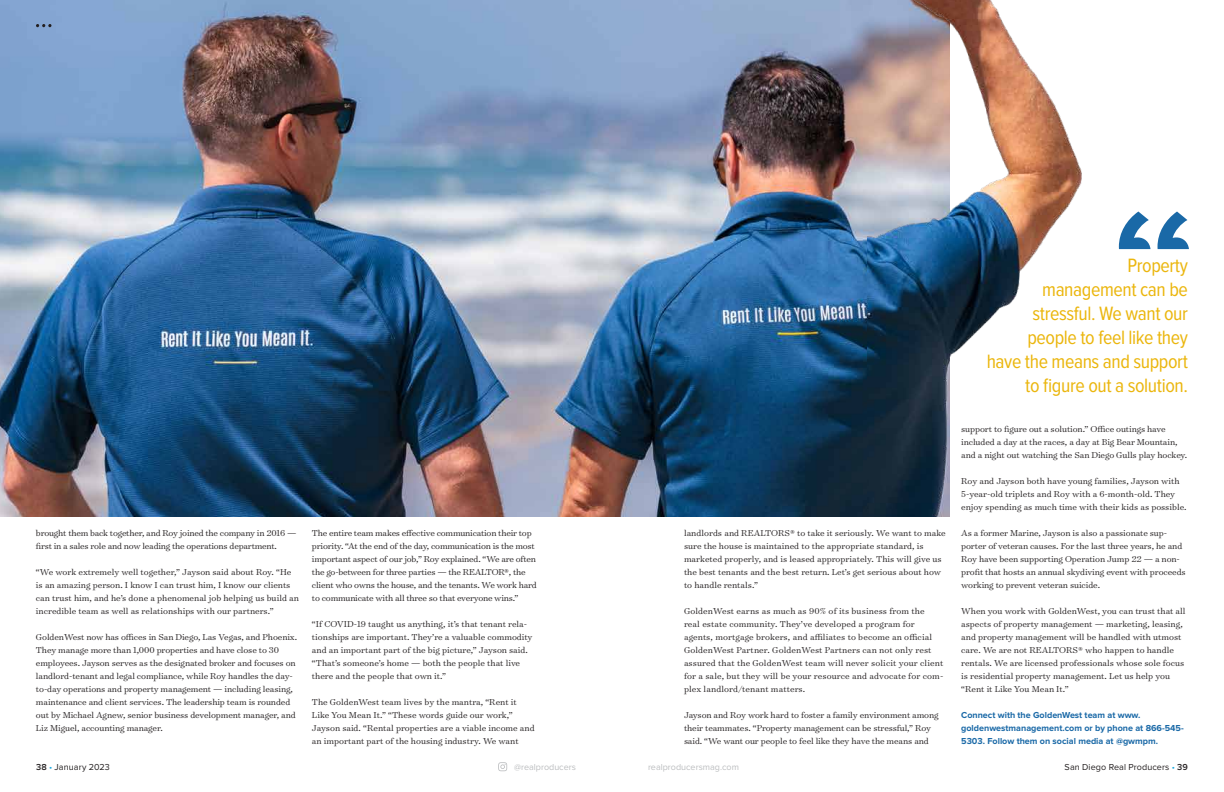
<style>
.page{position:relative;width:1224px;height:792px;background:#fff}
.page>*{position:absolute;margin:0;border:0;box-sizing:border-box;transform-origin:0 0}
.t1{font:20px/24px "Proxima Nova Cond";letter-spacing:-.02em;color:#ebb60d;text-align:right}
.t2{font:300 9.8px/13px "Surveyor Text";letter-spacing:-.01em;color:#231f20}
.t3{font:300 9.8px/13px "Surveyor Text";letter-spacing:.01em;color:#231f20}
.t4{font:700 9px/13px "Proxima Nova";color:#1a69a7}
.t5{font:9px "Proxima Nova";letter-spacing:.01em;color:#231f20}
.t6{font:9px "Proxima Nova";color:#bcbec0}
.s1{font-weight:600}
.s2{color:#19a8e0}
</style>
<div class="page">
<svg style="left:498px;top:762px;width:9px;height:9px"></svg>
<img style="left:0;top:0;width:867px;height:516px">
<svg style="left:36px;top:24px;width:15px;height:3px"></svg>
<img style="left:867px;top:0;width:215px;height:516px">
<svg style="left:1119px;top:212px;width:70px;height:37px"></svg>
<p class="t2" style="left:36px;top:526px;width:262px">brought them back together, and Roy joined the company in 2016 — first in a sales role and now leading the operations department.</p>
<p class="t2" style="left:36px;top:565px;width:264px">“We work extremely well together,” Jayson said about Roy. “He is an amazing person. I know I can trust him, I know our clients can trust him, and he’s done a phenomenal job helping us build an incredible team as well as relationships with our partners.”</p>
<p class="t2" style="left:36px;top:630px;width:263px">GoldenWest now has offices in San Diego, Las Vegas, and Phoenix.<br>They manage more than 1,000 properties and have close to 30 employees. Jayson serves as the designated broker and focuses on landlord-tenant and legal compliance, while Roy handles the day&shy;to-day operations and property management — including leasing, maintenance and client services. The leadership team is rounded out by Michael Agnew, senior business development manager, and Liz Miguel, accounting manager.</p>
<p class="t2" style="left:312px;top:526px;width:226px">The entire team makes effective communication their top priority. “At the end of the day, communication is the most important aspect of our job,” Roy explained. “We are often the go-between for three parties — the REALTOR®, the client who owns the house, and the tenants. We work hard to communicate with all three so that everyone wins.”</p>
<p class="t2" style="left:312px;top:617px;width:222px">“If COVID-19 taught us anything, it’s that tenant rela&shy;tionships are important. They’re a valuable commodity and an important part of the big picture,” Jayson said. “That’s someone’s home — both the people that live there and the people that own it.”</p>
<p class="t2" style="left:312px;top:695px;width:224px">The GoldenWest team lives by the mantra, “Rent it Like You Mean It.” “These words guide our work,” Jayson said. “Rental properties are a viable income and an important part of the housing industry. We want</p>
<p class="t2" style="left:684px;top:526px;width:263px">landlords and REALTORS® to take it seriously. We want to make sure the house is maintained to the appropriate standard, is marketed properly, and is leased appropriately. This will give us the best tenants and the best return. Let’s get serious about how to handle rentals.”</p>
<p class="t3" style="left:684px;top:604px;width:261px">GoldenWest earns as much as 90% of its business from the<br>real estate community. They’ve developed a program for agents, mortgage brokers, and affiliates to become an official GoldenWest Partner. GoldenWest Partners can not only rest assured that the GoldenWest team will never solicit your client for a sale, but they will be your resource and advocate for com&shy;plex landlord/tenant matters.</p>
<p class="t2" style="left:684px;top:708px;width:256px">Jayson and Roy work hard to foster a family environment among their teammates. “Property management can be stressful,” Roy said. “We want our people to feel like they have the means and</p>
<h1 class="t1" style="left:987px;top:254px;width:203px">Property<br>management can be stressful. We want our people to feel like they<br>have the means and support to figure out a solution.</h1>
<p class="t2" style="left:961px;top:422px;width:228px">support to figure out a solution.” Office outings have included a day at the races, a day at Big Bear Mountain, and a night out watching the San Diego Gulls play hockey.</p>
<p class="t2" style="left:961px;top:474px;width:227px">Roy and Jayson both have young families, Jayson with<br>5-year-old triplets and Roy with a 6-month-old. They enjoy spending as much time with their kids as possible.</p>
<p class="t2" style="left:961px;top:526px;width:226px">As a former Marine, Jayson is also a passionate sup&shy;porter of veteran causes. For the last three years, he and Roy have been supporting Operation Jump 22 — a non&shy;profit that hosts an annual skydiving event with proceeds working to prevent veteran suicide.</p>
<p class="t2" style="left:961px;top:604px;width:226px">When you work with GoldenWest, you can trust that all aspects of property management — marketing, leasing, and property management will be handled with utmost care. We are not REALTORS® who happen to handle rentals. We are licensed professionals whose sole focus is residential property management. Let us help you “Rent it Like You Mean It.”</p>
<p class="t4" style="left:961px;top:709px;width:224px">Connect with the GoldenWest team at www. goldenwestmanagement.com or by phone at 866-545-<br>5303. Follow them on social media at @gwmpm.</p>
<p class="t5" style="left:36px;top:762px;width:75px"><span class="s1">38</span> <span class="s2">•</span> January 2023</p>
<p class="t6" style="left:514px;top:762px;width:63px">@realproducers</p>
<p class="t6" style="left:648px;top:762px;width:92px">realproducersmag.com</p>
<p class="t5" style="left:1065px;top:762px;width:125px">San Diego Real Producers <span class="s2">•</span> <span class="s1">39</span></p>
</div>
